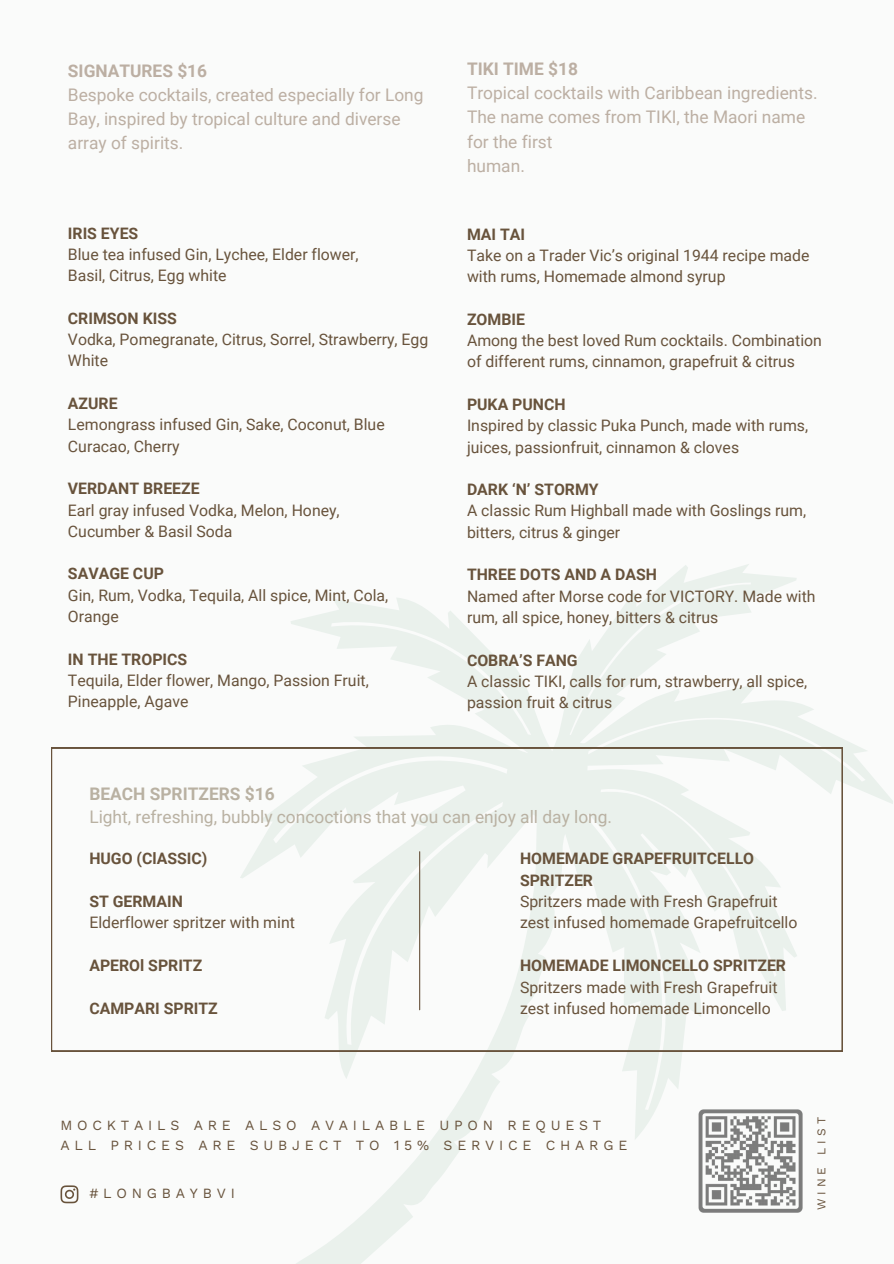
<style>
.page{position:relative;width:894px;height:1264px;background:#fff}
.page>*{position:absolute;margin:0;border:0;box-sizing:border-box;transform-origin:0 0}
.t1{font:17.4px/24.2px "Roboto";color:#bcafa3}
.t2{font:17.4px/23.7px "Roboto";color:#b9b1a2}
.t3{font:700 17.4px "Roboto";color:#bcafa3}
.t4{font:15.9px/21.3px "Roboto";color:#68533c}
.t5{font:700 15.9px "Roboto";color:#68533c}
.t6{font:15.75px/21.3px "Roboto";color:#68533c}
.t7{font:700 15.75px "Roboto";color:#68533c}
.t8{font:14.1px/20px "Work Sans";letter-spacing:.34em;color:#68533c}
.t9{font:11.85px "Work Sans";letter-spacing:.34em;color:#68533c}
.s1{font-weight:700}
</style>
<div class="page">
<div style="left:0;top:0;width:893px;height:1263px;background:#fafbfa"></div>
<svg style="left:165px;top:564px;width:728px;height:699px"></svg>
<img style="left:673px;top:1107px;width:149px;height:105px">
<svg style="left:60px;top:1185px;width:18px;height:18px"></svg>
<svg style="left:51px;top:747px;width:791px;height:304px"></svg>
<hr style="left:419px;top:851px;width:1px;height:158px;background:#68533c">
<p class="t3" style="left:68px;top:61px;width:141px">SIGNATURES $16</p>
<p class="t1" style="left:68px;top:83px;width:357px">Bespoke cocktails, created especially for Long<br>Bay, inspired by tropical culture and diverse array of spirits.</p>
<p class="t7" style="left:68px;top:224px;width:72px">IRIS EYES</p>
<p class="t6" style="left:68px;top:244px;width:292px">Blue tea infused Gin, Lychee, Elder flower,</p>
<p class="t6" style="left:68px;top:265px;width:160px">Basil, Citrus, Egg white</p>
<p class="t7" style="left:68px;top:309px;width:110px">CRIMSON KISS</p>
<p class="t6" style="left:68px;top:329px;width:362px">Vodka, Pomegranate, Citrus, Sorrel, Strawberry, Egg<br>White</p>
<p class="t7" style="left:68px;top:394px;width:51px">AZURE</p>
<p class="t6" style="left:68px;top:414px;width:318px">Lemongrass infused Gin, Sake, Coconut, Blue<br>Curacao, Cherry</p>
<p class="t7" style="left:68px;top:479px;width:133px">VERDANT BREEZE</p>
<p class="t6" style="left:68px;top:499px;width:273px">Earl gray infused Vodka, Melon, Honey,</p>
<p class="t6" style="left:68px;top:521px;width:166px">Cucumber &amp; Basil Soda</p>
<p class="t7" style="left:68px;top:565px;width:97px">SAVAGE CUP</p>
<p class="t6" style="left:68px;top:584px;width:322px">Gin, Rum, Vodka, Tequila, All spice, Mint, Cola,<br>Orange</p>
<p class="t7" style="left:68px;top:650px;width:121px">IN THE TROPICS</p>
<p class="t6" style="left:68px;top:670px;width:302px">Tequila, Elder flower, Mango, Passion Fruit,</p>
<p class="t6" style="left:68px;top:691px;width:122px">Pineapple, Agave</p>
<p class="t3" style="left:467px;top:59px;width:112px">TIKI TIME $18</p>
<p class="t1" style="left:467px;top:81px;width:352px">Tropical cocktails with Caribbean ingredients.<br>The name comes from TIKI, the Maori name for the first</p>
<p class="t1" style="left:467px;top:154px;width:59px">human.</p>
<p class="t7" style="left:467px;top:225px;width:60px">MAI TAI</p>
<p class="t6" style="left:467px;top:245px;width:344px">Take on a Trader Vic’s original 1944 recipe made with rums, Homemade almond syrup</p>
<p class="t7" style="left:467px;top:310px;width:59px">ZOMBIE</p>
<p class="t6" style="left:467px;top:330px;width:356px">Among the best loved Rum cocktails. Combination of different rums, cinnamon, grapefruit &amp; citrus</p>
<p class="t7" style="left:467px;top:395px;width:100px">PUKA PUNCH</p>
<p class="t6" style="left:467px;top:415px;width:342px">Inspired by classic Puka Punch, made with rums, juices, passionfruit, cinnamon &amp; cloves</p>
<p class="t7" style="left:467px;top:480px;width:133px">DARK ‘N’ STORMY</p>
<p class="t6" style="left:467px;top:500px;width:340px">A classic Rum Highball made with Goslings rum, bitters, citrus &amp; ginger</p>
<p class="t7" style="left:467px;top:565px;width:191px">THREE DOTS AND A DASH</p>
<p class="t6" style="left:467px;top:585px;width:350px">Named after Morse code for VICTORY. Made with rum, all spice, honey, bitters &amp; citrus</p>
<p class="t7" style="left:467px;top:651px;width:112px">COBRA’S FANG</p>
<p class="t6" style="left:467px;top:671px;width:342px">A classic TIKI, calls for rum, strawberry, all spice, passion fruit &amp; citrus</p>
<p class="t2" style="left:89px;top:781px;width:524px"><span class="s1">BEACH SPRITZERS $16<br></span>Light, refreshing, bubbly concoctions that you can enjoy all day long.</p>
<h2 class="t5" style="left:89px;top:849px;width:119px">HUGO (ClASSIC)</h2>
<h1 class="t4" style="left:89px;top:890px;width:207px"><span class="s1">ST GERMAIN<br></span>Elderflower spritzer with mint</h1>
<p class="t5" style="left:89px;top:956px;width:114px">APEROl SPRITZ</p>
<h3 class="t5" style="left:89px;top:999px;width:130px">CAMPARI SPRITZ</h3>
<h3 class="t4" style="left:520px;top:848px;width:279px"><span class="s1">HOMEMADE GRAPEFRUITCELLO<br>SPRITZER<br></span>Spritzers made with Fresh Grapefruit zest infused homemade Grapefruitcello</h3>
<h4 class="t4" style="left:520px;top:955px;width:267px"><span class="s1">HOMEMADE LIMONCELLO SPRITZER<br></span>Spritzers made with Fresh Grapefruit zest infused homemade Limoncello</h4>
<h3 class="t8" style="left:60px;top:1115px;width:568px">MOCKTAILS ARE ALSO AVAILABLE UPON REQUEST<br>ALL PRICES ARE SUBJECT TO 15% SERVICE CHARGE</h3>
<h2 class="t9" style="left:814px;top:1210px;width:95px;rotate:-90deg">WINE LIST</h2>
<h3 class="t8" style="left:89px;top:1183px;width:147px">#LONGBAYBVI</h3>
</div>
